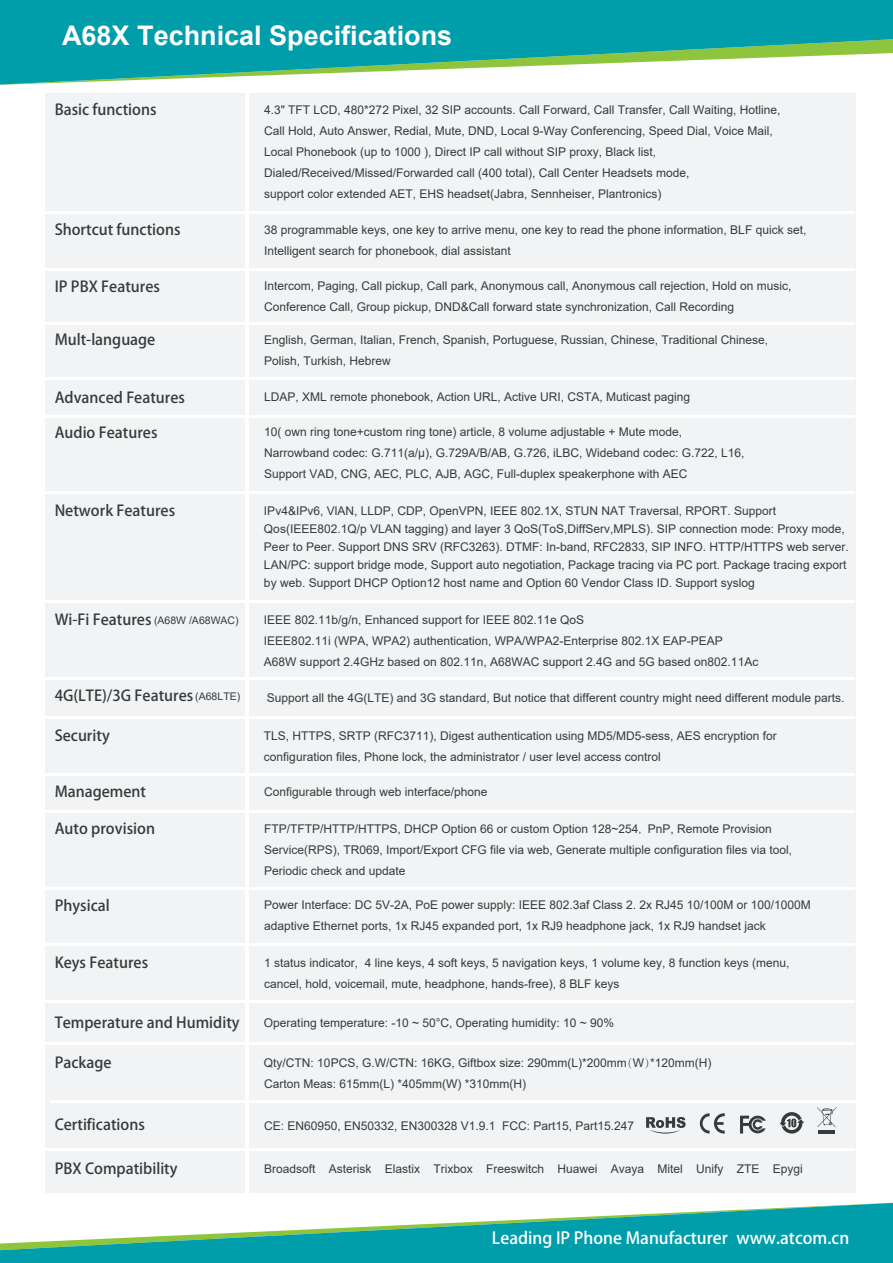
<style>
.page{position:relative;width:893px;height:1263px;background:#fff}
.page>*{position:absolute;margin:0;border:0;box-sizing:border-box;transform-origin:0 0}
.t1{font:700 27px "Arial";color:#fff}
.t2{font:16.5px "J Zong Deng Xian";color:#fff}
.t3{font:15px "Adobe Heiti Std";color:#353b3a}
.t4{font:12px/21px "Arial";color:#353b3a}
.t5{font:10.5px "Arial";color:#353b3a}
.s1{font-family:"Sim Hei"}
</style>
<div class="page">
<svg style="left:0;top:0;width:893px;height:85px;fill:#009dab"></svg>
<svg style="left:0;top:1203px;width:893px;height:60px;fill:#009dab"></svg>
<div style="left:45px;top:93px;width:199px;height:1099px;background:#f2f3f4"></div>
<div style="left:249px;top:93px;width:606px;height:1099px;background:#f2f3f4"></div>
<svg style="left:646px;top:1117px;width:40px;height:16px"></svg>
<svg style="left:700px;top:1113px;width:25px;height:20px"></svg>
<svg style="left:819px;top:1130px;width:16px;height:3px"></svg>
<svg style="left:817px;top:1107px;width:20px;height:20px"></svg>
<svg style="left:740px;top:1116px;width:26px;height:17px"></svg>
<svg style="left:779px;top:1112px;width:25px;height:21px"></svg>
<hr style="left:45px;top:1148px;width:810px;height:2px;background:#fff">
<hr style="left:50px;top:1100px;width:810px;height:2px;background:#fff">
<hr style="left:45px;top:1042px;width:810px;height:2px;background:#fff">
<hr style="left:45px;top:1000px;width:810px;height:2px;background:#fff">
<hr style="left:45px;top:943px;width:810px;height:2px;background:#fff">
<hr style="left:45px;top:887px;width:810px;height:2px;background:#fff">
<hr style="left:45px;top:810px;width:810px;height:2px;background:#fff">
<hr style="left:45px;top:774px;width:810px;height:2px;background:#fff">
<hr style="left:45px;top:716px;width:810px;height:2px;background:#fff">
<hr style="left:45px;top:677px;width:810px;height:2px;background:#fff">
<hr style="left:45px;top:600px;width:810px;height:2px;background:#fff">
<hr style="left:45px;top:491px;width:810px;height:2px;background:#fff">
<hr style="left:45px;top:415px;width:810px;height:2px;background:#fff">
<hr style="left:45px;top:377px;width:810px;height:2px;background:#fff">
<hr style="left:45px;top:322px;width:810px;height:2px;background:#fff">
<hr style="left:45px;top:268px;width:810px;height:2px;background:#fff">
<hr style="left:45px;top:212px;width:810px;height:2px;background:#fff">
<svg style="left:629px;top:1058px;width:2px;height:11px"></svg>
<svg style="left:645px;top:1058px;width:3px;height:11px"></svg>
<h1 class="t1" style="left:62px;top:17px;width:392px">A68X Technical Specifications</h1>
<p class="t3" style="left:55px;top:100px;width:103px">Basic functions</p>
<p class="t4" style="left:264px;top:99px;width:518px">4.3" TFT LCD, 480*272 Pixel, 32 SIP accounts. Call Forward, Call Transfer, Call Waiting, Hotline, Call Hold, Auto Answer, Redial, Mute, DND, Local 9-Way Conferencing, Speed Dial, Voice Mail, Local Phonebook (up to 1000 ), Direct IP call without SIP proxy, Black list, Dialed/Received/Missed/Forwarded call (400 total), Call Center Headsets mode,<br>support color extended AET, EHS headset(Jabra, Sennheiser, Plantronics)</p>
<p class="t3" style="left:55px;top:221px;width:127px">Shortcut functions</p>
<p class="t4" style="left:264px;top:219px;width:544px">38 programmable keys, one key to arrive menu, one key to read the phone information, BLF quick set,<br>Intelligent search for phonebook, dial assistant</p>
<p class="t3" style="left:55px;top:277px;width:107px">IP PBX Features</p>
<p class="t4" style="left:264px;top:275px;width:529px">Intercom, Paging, Call pickup, Call park, Anonymous call, Anonymous call rejection, Hold on music,<br>Conference Call, Group pickup, DND&amp;Call forward state synchronization, Call Recording</p>
<p class="t3" style="left:55px;top:330px;width:102px">Mult-language</p>
<p class="t4" style="left:264px;top:329px;width:506px">English, German, Italian, French, Spanish, Portuguese, Russian, Chinese, Traditional Chinese,<br>Polish, Turkish, Hebrew</p>
<p class="t3" style="left:55px;top:388px;width:132px">Advanced Features</p>
<p class="t4" style="left:264px;top:387px;width:428px">LDAP, XML remote phonebook, Action URL, Active URI, CSTA, Muticast paging</p>
<p class="t3" style="left:55px;top:423px;width:104px">Audio Features</p>
<p class="t4" style="left:264px;top:422px;width:482px">10( own ring tone+custom ring tone) article, 8 volume adjustable + Mute mode,<br>Narrowband codec: G.711(a/μ), G.729A/B/AB, G.726, iLBC, Wideband codec: G.722, L16,<br>Support VAD, CNG, AEC, PLC, AJB, AGC, Full-duplex speakerphone with AEC</p>
<p class="t3" style="left:55px;top:501px;width:122px">Network Features</p>
<p class="t3" style="left:55px;top:610px;width:98px">Wi-Fi Features</p>
<p class="t5" style="left:154px;top:613px;width:86px">(A68W /A68WAC)</p>
<p class="t4" style="left:264px;top:501px;width:586px;line-height:18px">IPv4&amp;IPv6, VlAN, LLDP, CDP, OpenVPN, IEEE 802.1X, STUN NAT Traversal, RPORT. Support Qos(IEEE802.1Q/p VLAN tagging) and layer 3 QoS(ToS,DiffServ,MPLS). SIP connection mode: Proxy mode, Peer to Peer. Support DNS SRV (RFC3263). DTMF: In-band, RFC2833, SIP INFO. HTTP/HTTPS web server.<br>LAN/PC: support bridge mode, Support auto negotiation, Package tracing via PC port. Package tracing export by web. Support DHCP Option12 host name and Option 60 Vendor Class ID. Support syslog</p>
<p class="t4" style="left:264px;top:609px;width:496px">IEEE 802.11b/g/n, Enhanced support for IEEE 802.11e QoS<br>IEEE802.11i (WPA, WPA2) authentication, WPA/WPA2-Enterprise 802.1X EAP-PEAP<br>A68W support 2.4GHz based on 802.11n, A68WAC support 2.4G and 5G based on802.11Ac</p>
<p class="t3" style="left:55px;top:687px;width:140px">4G(LTE)/3G Features</p>
<p class="t5" style="left:195px;top:689px;width:46px">(A68LTE)</p>
<p class="t4" style="left:267px;top:687px;width:579px">Support all the 4G(LTE) and 3G standard, But notice that different country might need different module parts.</p>
<p class="t3" style="left:55px;top:726px;width:57px">Security</p>
<p class="t3" style="left:55px;top:782px;width:93px">Management</p>
<p class="t3" style="left:55px;top:820px;width:102px">Auto provision</p>
<p class="t3" style="left:55px;top:896px;width:57px">Physical</p>
<p class="t3" style="left:55px;top:954px;width:95px">Keys Features</p>
<p class="t3" style="left:55px;top:1014px;width:186px">Temperature and Humidity</p>
<p class="t3" style="left:55px;top:1053px;width:58px">Package</p>
<p class="t3" style="left:55px;top:1116px;width:92px">Certifications</p>
<p class="t3" style="left:55px;top:1159px;width:124px">PBX Compatibility</p>
<p class="t4" style="left:264px;top:725px;width:514px">TLS, HTTPS, SRTP (RFC3711), Digest authentication using MD5/MD5-sess, AES encryption for configuration files, Phone lock, the administrator / user level access control</p>
<p class="t4" style="left:264px;top:781px;width:225px">Configurable through web interface/phone</p>
<p class="t4" style="left:264px;top:818px;width:530px">FTP/TFTP/HTTP/HTTPS, DHCP Option 66 or custom Option 128~254<span class="s1">,</span> PnP, Remote Provision<br>Service(RPS), TR069, Import/Export CFG file via web, Generate multiple configuration files via tool,<br>Periodic check and update</p>
<p class="t4" style="left:264px;top:895px;width:548px">Power Interface: DC 5V-2A, PoE power supply: IEEE 802.3af Class 2. 2x RJ45 10/100M or 100/1000M adaptive Ethernet ports, 1x RJ45 expanded port, 1x RJ9 headphone jack, 1x RJ9 handset jack</p>
<p class="t4" style="left:264px;top:952px;width:527px">1 status indicator, 4 line keys, 4 soft keys, 5 navigation keys, 1 volume key, 8 function keys (menu, cancel, hold, voicemail, mute, headphone, hands-free), 8 BLF keys</p>
<p class="t4" style="left:264px;top:1012px;width:352px">Operating temperature: -10 ~ 50°C, Operating humidity: 10 ~ 90%</p>
<p class="t4" style="left:264px;top:1052px;width:449px">Qty/CTN: 10PCS, G.W/CTN: 16KG, Giftbox size: 290mm(L)*200mm W *120mm(H)<br>Carton Meas: 615mm(L) *405mm(W) *310mm(H)</p>
<p class="t4" style="left:264px;top:1115px;width:372px">CE: EN60950, EN50332, EN300328 V1.9.1 FCC: Part15, Part15.247</p>
<p class="t4" style="left:264px;top:1158px;width:540px">Broadsoft Asterisk Elastix Trixbox Freeswitch Huawei Avaya Mitel Unify ZTE Epygi</p>
<h2 class="t2" style="left:492px;top:1228px;width:359px">Leading IP Phone Manufacturer www.atcom.cn</h2>
</div>
